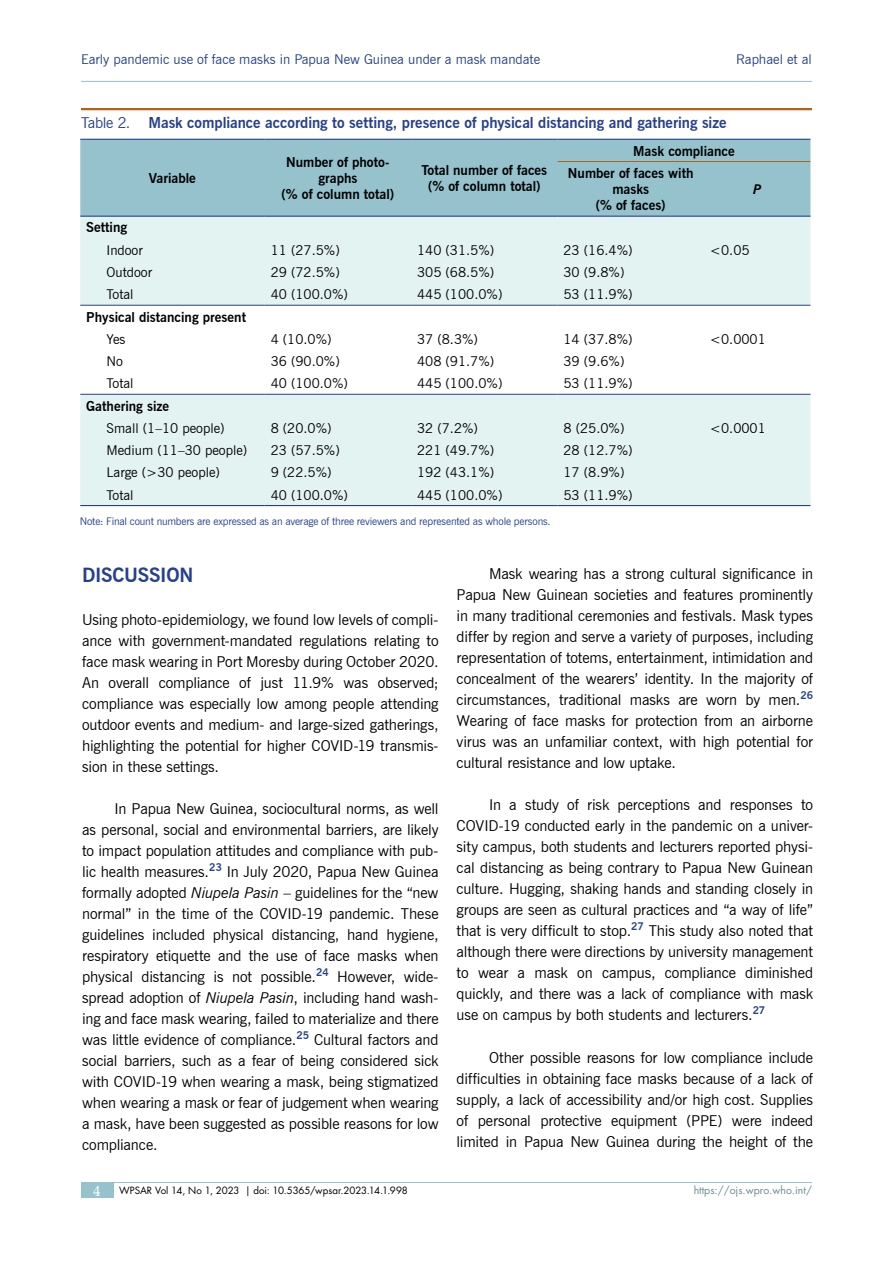
<style>
.page{position:relative;width:893px;height:1263px;background:#fff}
.page>*{position:absolute;margin:0;border:0;box-sizing:border-box;transform-origin:0 0}
.t1{font:700 19.5px "News Gothic BT";letter-spacing:-.015em;color:#25408f}
.t2{font:15px/21px "News Gothic BT";letter-spacing:-.005em;color:#000;text-align:justify}
.t3{font:700 15px "News Gothic BT";color:#25408f}
.t4{font:13.5px "News Gothic BT";color:#000}
.t5{font:700 13.5px/16.2px "News Gothic BT";color:#000;text-align:center}
.t6{font:13.5px "News Gothic BT";color:#25408f}
.t7{font:italic 700 13.5px "News Gothic BT";color:#000}
.t8{font:10.5px "News Gothic BT";letter-spacing:-.015em;color:#25408f}
.t9{font:10.5px "Futura LT";color:#6b8c93}
.t10{font:9.75px "Futura LT";letter-spacing:-.005em;color:#000}
.s1{font-weight:400}
.s2{font-style:italic}
.s3{font-family:"Palatino Linotype";font-size:15px;color:#fff}
</style>
<div class="page">
<hr style="left:81px;top:1182px;width:731px;height:1px;background:#96c2cd">
<div style="left:81px;top:1182px;width:32px;height:16px;background:#96c2cd"></div>
<hr style="left:81px;top:81px;width:731px;height:1px;background:#96c2cd">
<hr style="left:81px;top:108px;width:731px;height:2px;background:#b66113">
<div style="left:80px;top:140px;width:730px;height:76px;background:#96c2cd"></div>
<svg style="left:80px;top:217px;width:730px;height:288px;fill:#e3f3f1"></svg>
<hr style="left:80px;top:139px;width:185px;height:1px;background:#25408f">
<hr style="left:265px;top:139px;width:146px;height:1px;background:#25408f">
<hr style="left:411px;top:139px;width:146px;height:1px;background:#25408f">
<hr style="left:557px;top:139px;width:147px;height:1px;background:#25408f">
<hr style="left:704px;top:139px;width:106px;height:1px;background:#25408f">
<hr style="left:80px;top:216px;width:185px;height:1px;background:#25408f">
<hr style="left:265px;top:216px;width:146px;height:1px;background:#25408f">
<hr style="left:411px;top:216px;width:146px;height:1px;background:#25408f">
<hr style="left:557px;top:161px;width:147px;height:1px;background:#b66113">
<hr style="left:704px;top:161px;width:106px;height:1px;background:#b66113">
<hr style="left:557px;top:216px;width:147px;height:1px;background:#25408f">
<hr style="left:704px;top:216px;width:106px;height:1px;background:#25408f">
<hr style="left:80px;top:505px;width:185px;height:1px;background:#25408f">
<hr style="left:265px;top:505px;width:146px;height:1px;background:#25408f">
<hr style="left:411px;top:505px;width:146px;height:1px;background:#25408f">
<hr style="left:557px;top:505px;width:147px;height:1px;background:#25408f">
<hr style="left:704px;top:505px;width:106px;height:1px;background:#25408f">
<hr style="left:80px;top:305px;width:185px;height:1px;background:#25408f">
<hr style="left:265px;top:305px;width:146px;height:1px;background:#25408f">
<hr style="left:411px;top:305px;width:146px;height:1px;background:#25408f">
<hr style="left:557px;top:305px;width:147px;height:1px;background:#25408f">
<hr style="left:704px;top:305px;width:106px;height:1px;background:#25408f">
<hr style="left:80px;top:394px;width:185px;height:1px;background:#25408f">
<hr style="left:265px;top:394px;width:146px;height:1px;background:#25408f">
<hr style="left:411px;top:394px;width:146px;height:1px;background:#25408f">
<hr style="left:557px;top:394px;width:147px;height:1px;background:#25408f">
<hr style="left:704px;top:394px;width:106px;height:1px;background:#25408f">
<p class="t6" style="left:81px;top:51px;width:461px">Early pandemic use of face masks in Papua New Guinea under a mask mandate</p>
<p class="t6" style="left:736px;top:51px;width:77px">Raphael et al</p>
<p class="t3" style="left:81px;top:114px;width:647px"><span class="s1">Table 2.</span> Mask compliance according to setting, presence of physical distancing and gathering size</p>
<p class="t5" style="left:149px;top:170px;width:49px">Variable</p>
<p class="t5" style="left:282px;top:154px;width:114px">Number of photo&shy;graphs<br>(% of column total)</p>
<p class="t5" style="left:421px;top:162px;width:127px">Total number of faces (% of column total)</p>
<p class="t5" style="left:568px;top:140px;width:168px;line-height:22.2px;text-align:left;text-indent:65px">Mask compliance<br>Number of faces with</p>
<p class="t5" style="left:596px;top:181px;width:71px">masks<br>(% of faces)</p>
<p class="t7" style="left:753px;top:181px;width:10px">P</p>
<p class="t5" style="left:86px;top:219px;width:42px">Setting</p>
<p class="t4" style="left:107px;top:242px;width:38px">Indoor</p>
<p class="t4" style="left:271px;top:242px;width:71px">11 (27.5%)</p>
<p class="t4" style="left:417px;top:242px;width:79px">140 (31.5%)</p>
<p class="t4" style="left:563px;top:242px;width:71px">23 (16.4%)</p>
<p class="t4" style="left:710px;top:242px;width:41px">&lt;0.05</p>
<p class="t4" style="left:107px;top:264px;width:47px">Outdoor</p>
<p class="t4" style="left:271px;top:264px;width:71px">29 (72.5%)</p>
<p class="t4" style="left:417px;top:264px;width:79px">305 (68.5%)</p>
<p class="t4" style="left:563px;top:264px;width:62px">30 (9.8%)</p>
<p class="t4" style="left:107px;top:286px;width:29px">Total</p>
<p class="t4" style="left:271px;top:286px;width:79px">40 (100.0%)</p>
<p class="t4" style="left:417px;top:286px;width:87px">445 (100.0%)</p>
<p class="t4" style="left:563px;top:286px;width:71px">53 (11.9%)</p>
<p class="t5" style="left:86px;top:308px;width:161px">Physical distancing present</p>
<p class="t4" style="left:107px;top:331px;width:20px">Yes</p>
<p class="t4" style="left:271px;top:331px;width:62px">4 (10.0%)</p>
<p class="t4" style="left:417px;top:331px;width:62px">37 (8.3%)</p>
<p class="t4" style="left:563px;top:331px;width:71px">14 (37.8%)</p>
<p class="t4" style="left:710px;top:331px;width:57px">&lt;0.0001</p>
<p class="t4" style="left:107px;top:353px;width:18px">No</p>
<p class="t4" style="left:271px;top:353px;width:71px">36 (90.0%)</p>
<p class="t4" style="left:417px;top:353px;width:79px">408 (91.7%)</p>
<p class="t4" style="left:563px;top:353px;width:62px">39 (9.6%)</p>
<p class="t4" style="left:107px;top:375px;width:29px">Total</p>
<p class="t4" style="left:271px;top:375px;width:79px">40 (100.0%)</p>
<p class="t4" style="left:417px;top:375px;width:87px">445 (100.0%)</p>
<p class="t4" style="left:563px;top:375px;width:71px">53 (11.9%)</p>
<p class="t5" style="left:86px;top:398px;width:84px">Gathering size</p>
<p class="t4" style="left:107px;top:420px;width:120px">Small (1–10 people)</p>
<p class="t4" style="left:271px;top:420px;width:62px">8 (20.0%)</p>
<p class="t4" style="left:417px;top:420px;width:62px">32 (7.2%)</p>
<p class="t4" style="left:563px;top:420px;width:62px">8 (25.0%)</p>
<p class="t4" style="left:710px;top:420px;width:57px">&lt;0.0001</p>
<p class="t4" style="left:107px;top:442px;width:142px">Medium (11–30 people)</p>
<p class="t4" style="left:271px;top:442px;width:71px">23 (57.5%)</p>
<p class="t4" style="left:417px;top:442px;width:79px">221 (49.7%)</p>
<p class="t4" style="left:563px;top:442px;width:71px">28 (12.7%)</p>
<p class="t4" style="left:107px;top:464px;width:115px">Large (&gt;30 people)</p>
<p class="t4" style="left:271px;top:464px;width:62px">9 (22.5%)</p>
<p class="t4" style="left:417px;top:464px;width:79px">192 (43.1%)</p>
<p class="t4" style="left:563px;top:464px;width:62px">17 (8.9%)</p>
<p class="t4" style="left:107px;top:487px;width:29px">Total</p>
<p class="t4" style="left:271px;top:487px;width:79px">40 (100.0%)</p>
<p class="t4" style="left:417px;top:487px;width:87px">445 (100.0%)</p>
<p class="t4" style="left:563px;top:487px;width:71px">53 (11.9%)</p>
<p class="t8" style="left:80px;top:515px;width:472px">Note: Final count numbers are expressed as an average of three reviewers and represented as whole persons.</p>
<h1 class="t1" style="left:82px;top:563px;width:113px">DISCUSSION</h1>
<p class="t2" style="left:82px;top:609px;width:358px">Using photo-epidemiology, we found low levels of compli&shy;ance with government-mandated regulations relating to face mask wearing in Port Moresby during October 2020.<br>An overall compliance of just 11.9% was observed; compliance was especially low among people attending outdoor events and medium- and large-sized gatherings, highlighting the potential for higher COVID-19 transmis&shy;sion in these settings.</p>
<p class="t2" style="left:82px;top:798px;width:358px;text-indent:32px">In Papua New Guinea, sociocultural norms, as well as personal, social and environmental barriers, are likely to impact population attitudes and compliance with pub&shy;lic health measures.<sup>23</sup> In July 2020, Papua New Guinea formally adopted <span class="s2">Niupela Pasin</span> – guidelines for the “new normal” in the time of the COVID-19 pandemic. These guidelines included physical distancing, hand hygiene, respiratory etiquette and the use of face masks when physical distancing is not possible.<sup>24</sup> However, wide&shy;spread adoption of <span class="s2">Niupela Pasin</span>, including hand wash&shy;ing and face mask wearing, failed to materialize and there was little evidence of compliance.<sup>25</sup> Cultural factors and social barriers, such as a fear of being considered sick with COVID-19 when wearing a mask, being stigmatized when wearing a mask or fear of judgement when wearing a mask, have been suggested as possible reasons for low compliance.</p>
<p class="t2" style="left:457px;top:563px;width:358px;text-indent:32px">Mask wearing has a strong cultural significance in Papua New Guinean societies and features prominently in many traditional ceremonies and festivals. Mask types differ by region and serve a variety of purposes, including representation of totems, entertainment, intimidation and concealment of the wearers’ identity. In the majority of circumstances, traditional masks are worn by men.<sup>26<br></sup>Wearing of face masks for protection from an airborne virus was an unfamiliar context, with high potential for cultural resistance and low uptake.</p>
<p class="t2" style="left:457px;top:794px;width:358px;text-indent:32px">In a study of risk perceptions and responses to COVID-19 conducted early in the pandemic on a univer&shy;sity campus, both students and lecturers reported physi&shy;cal distancing as being contrary to Papua New Guinean culture. Hugging, shaking hands and standing closely in groups are seen as cultural practices and “a way of life” that is very difficult to stop.<sup>27</sup> This study also noted that although there were directions by university management to wear a mask on campus, compliance diminished quickly, and there was a lack of compliance with mask use on campus by both students and lecturers.<sup>27</sup></p>
<p class="t2" style="left:457px;top:1047px;width:358px;text-indent:32px">Other possible reasons for low compliance include difficulties in obtaining face masks because of a lack of supply, a lack of accessibility and/or high cost. Supplies of personal protective equipment (PPE) were indeed limited in Papua New Guinea during the height of the</p>
<p class="t10" style="left:93px;top:1184px;width:316px"><span class="s3">4</span> WPSAR Vol 14, No 1, 2023 | doi: 10.5365/wpsar.2023.14.1.998</p>
<p class="t9" style="left:694px;top:1184px;width:120px">https://ojs.wpro.who.int/</p>
</div>
